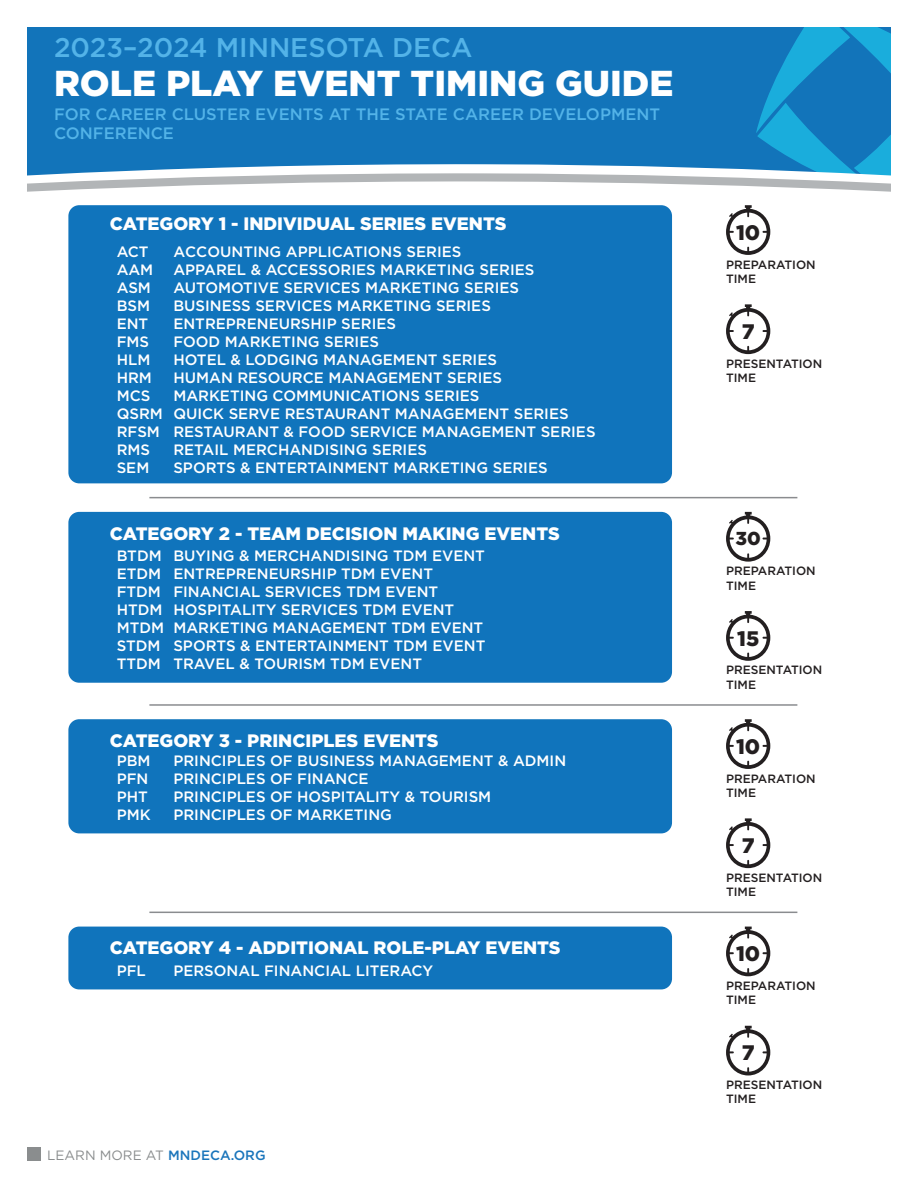
<style>
.page{position:relative;width:918px;height:1188px;background:#fff}
.page>*{position:absolute;margin:0;border:0;box-sizing:border-box;transform-origin:0 0}
.TEXT{font:900 36px "Gotham";color:#fff}
.t1{font:500 27px "Gotham";color:#53b3e8}
.t2{font:900 21px "Gotham";color:#231f20}
.t3{font:900 18.75px "Gotham";color:#231f20}
.TEXT-2{font:900 18px "Gotham";color:#fff}
.TEXT-3{font:500 16.5px/19.8px "Gotham";color:#53b3e8}
.TEXT-4{font:500 15px/18px "Gotham";color:#fff}
.Paragraph_Style_2{font:500 15px "Gotham";color:#fff}
.t4{font:13.5px "Gotham";color:#8a8d8e}
.t5{font:500 12px/14.4px "Gotham";color:#231f20}
.s1{font-weight:500;color:#1a75bb}
</style>
<div class="page">
<svg style="left:27px;top:27px;width:864px;height:165px;background:#3187c2"></svg>
<div style="left:27px;top:1148px;width:13px;height:13px;background:#8a8d8e"></div>
<div style="left:68px;top:205px;width:604px;height:278px;background:#1074bc;border-radius:11px"></div>
<svg style="left:726px;top:205px;width:44px;height:50px"></svg>
<svg style="left:726px;top:304px;width:44px;height:50px"></svg>
<div style="left:68px;top:719px;width:604px;height:114px;background:#1074bc;border-radius:11px"></div>
<svg style="left:726px;top:719px;width:44px;height:50px"></svg>
<svg style="left:726px;top:818px;width:44px;height:50px"></svg>
<div style="left:68px;top:512px;width:604px;height:171px;background:#1074bc;border-radius:11px"></div>
<svg style="left:726px;top:512px;width:44px;height:50px"></svg>
<svg style="left:726px;top:611px;width:44px;height:50px"></svg>
<div style="left:68px;top:927px;width:604px;height:62px;background:#1074bc;border-radius:11px"></div>
<svg style="left:726px;top:927px;width:44px;height:49px"></svg>
<svg style="left:726px;top:1026px;width:44px;height:49px"></svg>
<hr style="left:149px;top:497px;width:648px;height:1px;background:#8a8c8f">
<hr style="left:149px;top:704px;width:648px;height:2px;background:#8a8c8f">
<hr style="left:149px;top:912px;width:648px;height:1px;background:#8a8c8f">
<p class="t1" style="left:54px;top:30px;width:420px">2023–2024 MINNESOTA DECA</p>
<p class="TEXT" style="left:54px;top:59px;width:621px">ROLE PLAY EVENT TIMING GUIDE</p>
<p class="TEXT-3" style="left:54px;top:104px;width:608px">FOR CAREER CLUSTER EVENTS AT THE STATE CAREER DEVELOPMENT<br>CONFERENCE</p>
<p class="TEXT-2" style="left:110px;top:212px;width:398px">CATEGORY 1 - INDIVIDUAL SERIES EVENTS</p>
<p class="Paragraph_Style_2" style="left:117px;top:241px;width:33px">ACT</p>
<p class="Paragraph_Style_2" style="left:117px;top:259px;width:38px">AAM</p>
<p class="Paragraph_Style_2" style="left:117px;top:277px;width:36px">ASM</p>
<p class="Paragraph_Style_2" style="left:117px;top:295px;width:35px">BSM</p>
<p class="Paragraph_Style_2" style="left:117px;top:313px;width:33px">ENT</p>
<p class="Paragraph_Style_2" style="left:117px;top:331px;width:34px">FMS</p>
<p class="Paragraph_Style_2" style="left:117px;top:349px;width:35px">HLM</p>
<p class="Paragraph_Style_2" style="left:117px;top:367px;width:37px">HRM</p>
<p class="Paragraph_Style_2" style="left:117px;top:385px;width:35px">MCS</p>
<p class="Paragraph_Style_2" style="left:117px;top:403px;width:48px">QSRM</p>
<p class="Paragraph_Style_2" style="left:117px;top:421px;width:45px">RFSM</p>
<p class="Paragraph_Style_2" style="left:117px;top:439px;width:35px">RMS</p>
<p class="Paragraph_Style_2" style="left:117px;top:457px;width:34px">SEM</p>
<p class="TEXT-4" style="left:173px;top:242px;width:424px">ACCOUNTING APPLICATIONS SERIES<br>APPAREL &amp; ACCESSORIES MARKETING SERIES AUTOMOTIVE SERVICES MARKETING SERIES BUSINESS SERVICES MARKETING SERIES ENTREPRENEURSHIP SERIES<br>FOOD MARKETING SERIES<br>HOTEL &amp; LODGING MANAGEMENT SERIES<br>HUMAN RESOURCE MANAGEMENT SERIES MARKETING COMMUNICATIONS SERIES<br>QUICK SERVE RESTAURANT MANAGEMENT SERIES RESTAURANT &amp; FOOD SERVICE MANAGEMENT SERIES RETAIL MERCHANDISING SERIES<br>SPORTS &amp; ENTERTAINMENT MARKETING SERIES</p>
<p class="t2" style="left:736px;top:218px;width:26px">10</p>
<p class="t5" style="left:726px;top:257px;width:91px">PREPARATION</p>
<p class="t5" style="left:726px;top:271px;width:32px">TIME</p>
<p class="t2" style="left:742px;top:317px;width:14px">7</p>
<p class="t5" style="left:726px;top:356px;width:98px">PRESENTATION<br>TIME</p>
<p class="TEXT-2" style="left:110px;top:521px;width:451px">CATEGORY 2 - TEAM DECISION MAKING EVENTS</p>
<p class="t3" style="left:736px;top:525px;width:27px">30</p>
<p class="t5" style="left:726px;top:564px;width:91px">PREPARATION</p>
<p class="t5" style="left:726px;top:578px;width:32px">TIME</p>
<p class="TEXT-4" style="left:173px;top:547px;width:313px">BUYING &amp; MERCHANDISING TDM EVENT</p>
<p class="TEXT-4" style="left:173px;top:565px;width:261px">ENTREPRENEURSHIP TDM EVENT</p>
<p class="TEXT-4" style="left:173px;top:583px;width:266px">FINANCIAL SERVICES TDM EVENT</p>
<p class="TEXT-4" style="left:173px;top:601px;width:282px">HOSPITALITY SERVICES TDM EVENT</p>
<p class="TEXT-4" style="left:173px;top:619px;width:311px">MARKETING MANAGEMENT TDM EVENT</p>
<p class="TEXT-4" style="left:173px;top:637px;width:314px">SPORTS &amp; ENTERTAINMENT TDM EVENT</p>
<p class="TEXT-4" style="left:173px;top:655px;width:250px">TRAVEL &amp; TOURISM TDM EVENT</p>
<p class="Paragraph_Style_2" style="left:117px;top:546px;width:47px">BTDM</p>
<p class="Paragraph_Style_2" style="left:117px;top:564px;width:46px">ETDM</p>
<p class="Paragraph_Style_2" style="left:117px;top:582px;width:46px">FTDM</p>
<p class="Paragraph_Style_2" style="left:117px;top:600px;width:47px">HTDM</p>
<p class="Paragraph_Style_2" style="left:117px;top:618px;width:49px">MTDM</p>
<p class="Paragraph_Style_2" style="left:117px;top:636px;width:45px">STDM</p>
<p class="Paragraph_Style_2" style="left:117px;top:654px;width:46px">TTDM</p>
<p class="t2" style="left:737px;top:624px;width:24px">15</p>
<p class="t5" style="left:726px;top:663px;width:98px">PRESENTATION<br>TIME</p>
<p class="TEXT-2" style="left:110px;top:728px;width:330px">CATEGORY 3 - PRINCIPLES EVENTS</p>
<p class="TEXT-4" style="left:173px;top:751px;width:394px">PRINCIPLES OF BUSINESS MANAGEMENT &amp; ADMIN</p>
<p class="TEXT-4" style="left:173px;top:769px;width:197px">PRINCIPLES OF FINANCE</p>
<p class="TEXT-4" style="left:173px;top:787px;width:319px">PRINCIPLES OF HOSPITALITY &amp; TOURISM</p>
<p class="TEXT-4" style="left:173px;top:805px;width:220px">PRINCIPLES OF MARKETING</p>
<p class="Paragraph_Style_2" style="left:117px;top:751px;width:35px">PBM</p>
<p class="Paragraph_Style_2" style="left:117px;top:769px;width:33px">PFN</p>
<p class="Paragraph_Style_2" style="left:117px;top:787px;width:33px">PHT</p>
<p class="Paragraph_Style_2" style="left:117px;top:805px;width:35px">PMK</p>
<p class="t2" style="left:736px;top:732px;width:26px">10</p>
<p class="t5" style="left:726px;top:771px;width:91px">PREPARATION</p>
<p class="t5" style="left:726px;top:785px;width:32px">TIME</p>
<p class="t2" style="left:742px;top:831px;width:14px">7</p>
<p class="t5" style="left:726px;top:870px;width:98px">PRESENTATION<br>TIME</p>
<p class="TEXT-2" style="left:110px;top:936px;width:452px">CATEGORY 4 - ADDITIONAL ROLE-PLAY EVENTS</p>
<p class="t2" style="left:736px;top:939px;width:26px">10</p>
<p class="t5" style="left:726px;top:978px;width:91px">PREPARATION</p>
<p class="t5" style="left:726px;top:993px;width:32px">TIME</p>
<p class="Paragraph_Style_2" style="left:117px;top:961px;width:31px">PFL</p>
<p class="TEXT-4" style="left:173px;top:961px;width:261px">PERSONAL FINANCIAL LITERACY</p>
<p class="t4" style="left:47px;top:1146px;width:220px">LEARN MORE AT <span class="s1">MNDECA.ORG</span></p>
<p class="t2" style="left:742px;top:1038px;width:14px">7</p>
<p class="t5" style="left:726px;top:1077px;width:98px">PRESENTATION<br>TIME</p>
</div>
